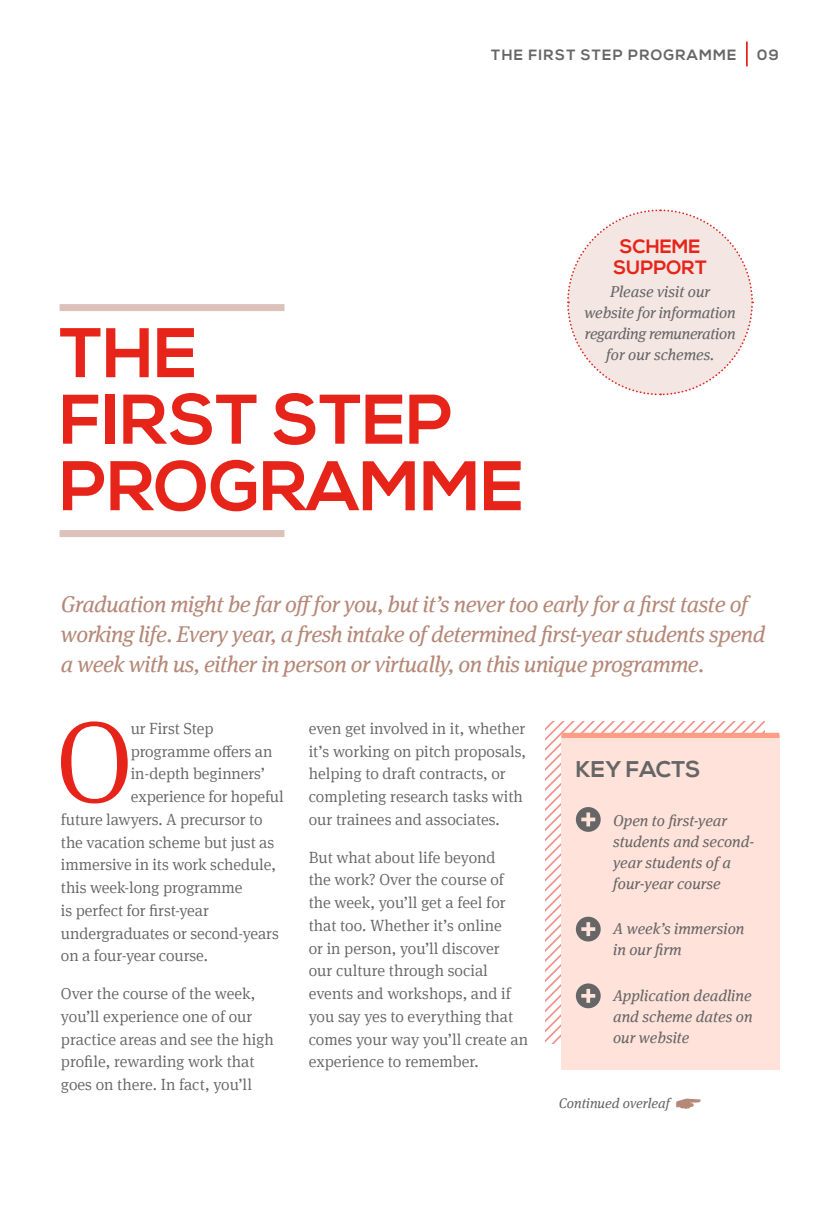
<style>
.page{position:relative;width:839px;height:1226px;background:#fff}
.page>*{position:absolute;margin:0;border:0;box-sizing:border-box;transform-origin:0 0}
.body_copy{font:300 116.2px "Meta Serif Offc Pro";color:#e72419}
.t1{font:700 70px/66.5px "Nexa";color:#e72419}
.intro{font:italic 22.75px/29.8px "Meta Serif Offc Pro";letter-spacing:-.02em;color:#b58878}
.body_copy-2{font:700 22.75px "Nexa";color:#666}
.body_copy-3{font:700 19.25px/21px "Nexa";color:#e72419;text-align:center}
.body_copy-4{font:300 16.1px/22.8px "Meta Serif Offc Pro";color:#666}
.body_copy-5{font:italic 15.75px/21px "Meta Serif Offc Pro";color:#666}
.t2{font:700 14.88px "Nexa";letter-spacing:.08em;color:#666}
.t3{font:italic 14px "Meta Serif Offc Pro";color:#666}
</style>
<div class="page">
<hr style="left:745px;top:42px;width:2px;height:24px;background:#e72419">
<div style="left:60px;top:304px;width:224px;height:7px;background:#dcc2ba"></div>
<div style="left:60px;top:530px;width:224px;height:7px;background:#dcc2ba"></div>
<div style="left:561px;top:735px;width:218px;height:334px;background:#ffe2da"></div>
<svg style="left:545px;top:721px;width:219px;height:322px"></svg>
<div style="left:561px;top:732px;width:218px;height:6px;background:#ff9d87"></div>
<svg style="left:567px;top:209px;width:186px;height:187px"></svg>
<p class="t2" style="left:491px;top:46px;width:246px">THE FIRST STEP PROGRAMME</p>
<p class="t2" style="left:757px;top:46px;width:23px">09</p>
<p class="t1" style="left:60px;top:322px;width:466px">THE<br>FIRST STEP<br>PROGRAMME</p>
<p class="body_copy-3" style="left:613px;top:237px;width:95px">SCHEME<br>SUPPORT</p>
<p class="body_copy-5" style="left:584px;top:280px;width:153px;text-align:center">Please visit our website for information regarding remuneration for our schemes.</p>
<p class="intro" style="left:61px;top:588px;width:705px">Graduation might be far off for you, but it’s never too early for a first taste of working life. Every year, a fresh intake of determined first-year students spend a week with us, either in person or virtually, on this unique programme.</p>
<p class="body_copy" style="left:56px;top:678px;width:79px">O</p>
<p class="body_copy-4" style="left:131px;top:716px;width:84px">ur First Step</p>
<p class="body_copy-4" style="left:131px;top:739px;width:143px">programme offers an</p>
<p class="body_copy-4" style="left:131px;top:761px;width:136px">in-depth beginners’</p>
<p class="body_copy-4" style="left:131px;top:784px;width:155px">experience for hopeful</p>
<p class="body_copy-4" style="left:61px;top:807px;width:203px">future lawyers. A precursor to</p>
<p class="body_copy-4" style="left:61px;top:829px;width:215px">the vacation scheme but just as</p>
<p class="body_copy-4" style="left:61px;top:852px;width:216px">immersive in its work schedule,</p>
<p class="body_copy-4" style="left:61px;top:875px;width:183px">this week-long programme</p>
<p class="body_copy-4" style="left:61px;top:898px;width:149px">is perfect for first-year</p>
<p class="body_copy-4" style="left:61px;top:920px;width:219px">undergraduates or second-years</p>
<p class="body_copy-4" style="left:61px;top:943px;width:149px">on a four-year course.</p>
<p class="body_copy-4" style="left:61px;top:981px;width:214px">Over the course of the week, you’ll experience one of our practice areas and see the high profile, rewarding work that goes on there. In fact, you’ll</p>
<p class="body_copy-4" style="left:308px;top:716px;width:219px">even get involved in it, whether it’s working on pitch proposals, helping to draft contracts, or completing research tasks with our trainees and associates.</p>
<p class="body_copy-4" style="left:308px;top:844px;width:221px">But what about life beyond<br>the work? Over the course of the week, you’ll get a feel for that too. Whether it’s online<br>or in person, you’ll discover<br>our culture through social events and workshops, and if you say yes to everything that comes your way you’ll create an experience to remember.</p>
<p class="body_copy-2" style="left:575px;top:756px;width:126px">KEY FACTS</p>
<p class="body_copy-5" style="left:613px;top:808px;width:143px">Open to first-year students and second&shy;year students of a four-year course</p>
<p class="body_copy-5" style="left:613px;top:917px;width:133px">A week’s immersion in our firm</p>
<p class="body_copy-5" style="left:613px;top:984px;width:141px;text-align:justify">Application deadline and scheme dates on our website</p>
<p class="t3" style="left:559px;top:1093px;width:112px">Continued overleaf</p>
</div>
